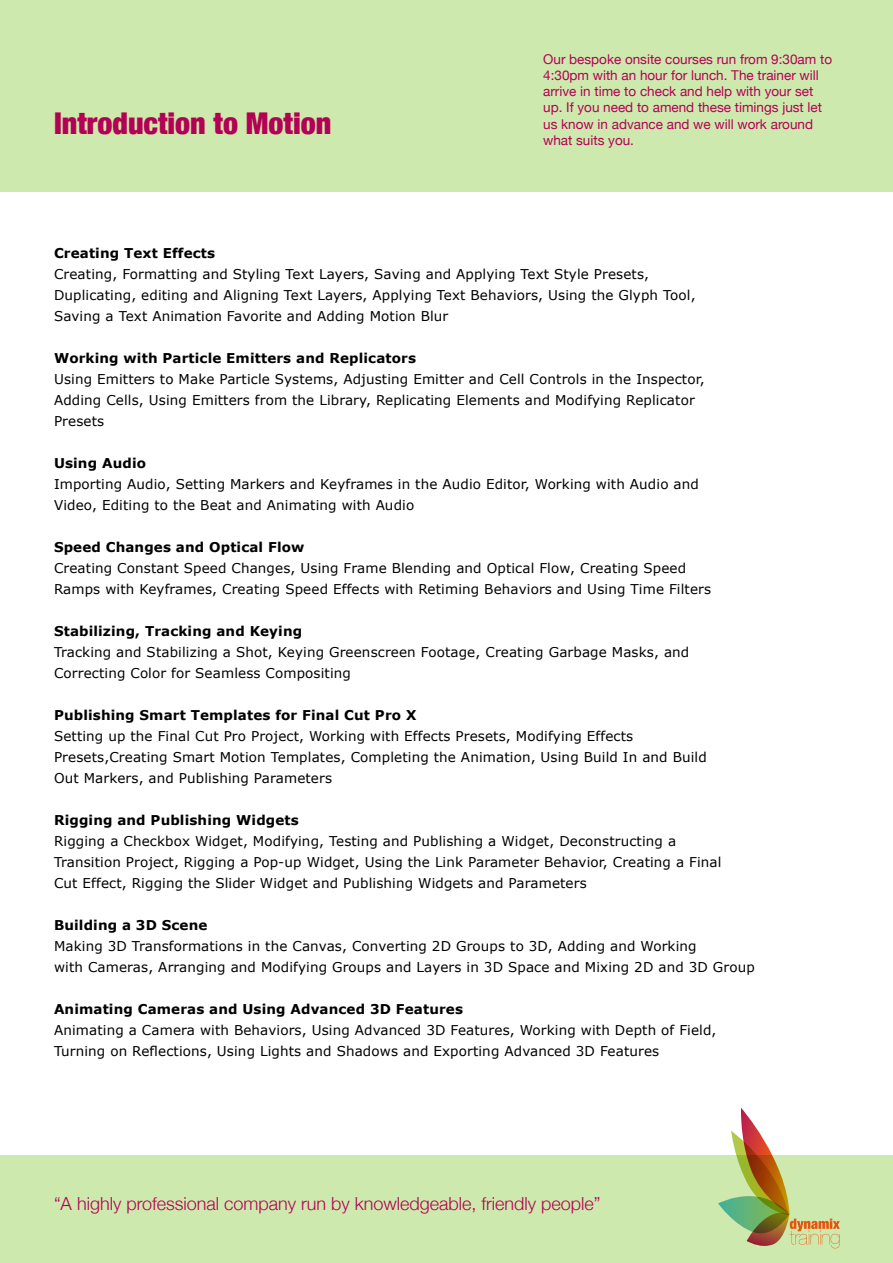
<style>
.page{position:relative;width:893px;height:1263px;background:#fff}
.page>*{position:absolute;margin:0;border:0;box-sizing:border-box;transform-origin:0 0}
.t1{font:900 condensed 30px "Helvetica Neue";color:#b30054}
.t2{font:300 18px "Helvetica Neue";color:#b30054}
.t3{font:13.5px/21px "Verdana";letter-spacing:.01em;color:#000}
.t4{font:700 13.5px "Verdana";letter-spacing:.01em;color:#000}
.t5{font:13.5px/16.2px "Helvetica Neue";color:#b30054}
</style>
<div class="page">
<div style="left:0;top:0;width:893px;height:191px;background:#cee9ad"></div>
<div style="left:1px;top:1155px;width:892px;height:108px;background:#cee9ad"></div>
<svg style="left:718px;top:1108px;width:122px;height:140px"></svg>
<hr style="left:0;top:1155px;width:1px;height:108px;background:#cee9ad">
<h1 class="t1" style="left:54px;top:98px;width:279px">Introduction to Motion</h1>
<p class="t5" style="left:543px;top:52px;width:290px">Our bespoke onsite courses run from 9:30am to 4:30pm with an hour for lunch. The trainer will arrive in time to check and help with your set up. If you need to amend these timings just let us know in advance and we will work around what suits you.</p>
<p class="t4" style="left:54px;top:244px;width:163px">Creating Text Effects</p>
<p class="t3" style="left:54px;top:264px;width:643px">Creating, Formatting and Styling Text Layers, Saving and Applying Text Style Presets,<br>Duplicating, editing and Aligning Text Layers, Applying Text Behaviors, Using the Glyph Tool,<br>Saving a Text Animation Favorite and Adding Motion Blur</p>
<p class="t4" style="left:54px;top:349px;width:364px">Working with Particle Emitters and Replicators</p>
<p class="t3" style="left:54px;top:369px;width:652px">Using Emitters to Make Particle Systems, Adjusting Emitter and Cell Controls in the Inspector,<br>Adding Cells, Using Emitters from the Library, Replicating Elements and Modifying Replicator<br>Presets</p>
<p class="t4" style="left:54px;top:454px;width:94px">Using Audio</p>
<p class="t3" style="left:54px;top:474px;width:646px">Importing Audio, Setting Markers and Keyframes in the Audio Editor, Working with Audio and<br>Video, Editing to the Beat and Animating with Audio</p>
<p class="t4" style="left:54px;top:538px;width:252px">Speed Changes and Optical Flow</p>
<p class="t3" style="left:54px;top:558px;width:659px">Creating Constant Speed Changes, Using Frame Blending and Optical Flow, Creating Speed<br>Ramps with Keyframes, Creating Speed Effects with Retiming Behaviors and Using Time Filters</p>
<p class="t4" style="left:54px;top:622px;width:250px">Stabilizing, Tracking and Keying</p>
<p class="t3" style="left:54px;top:642px;width:637px">Tracking and Stabilizing a Shot, Keying Greenscreen Footage, Creating Garbage Masks, and<br>Correcting Color for Seamless Compositing</p>
<p class="t4" style="left:54px;top:706px;width:364px">Publishing Smart Templates for Final Cut Pro X</p>
<p class="t3" style="left:54px;top:726px;width:654px">Setting up the Final Cut Pro Project, Working with Effects Presets, Modifying Effects<br>Presets,Creating Smart Motion Templates, Completing the Animation, Using Build In and Build<br>Out Markers, and Publishing Parameters</p>
<p class="t4" style="left:54px;top:811px;width:246px">Rigging and Publishing Widgets</p>
<p class="t3" style="left:54px;top:831px;width:669px">Rigging a Checkbox Widget, Modifying, Testing and Publishing a Widget, Deconstructing a<br>Transition Project, Rigging a Pop-up Widget, Using the Link Parameter Behavior, Creating a Final<br>Cut Effect, Rigging the Slider Widget and Publishing Widgets and Parameters</p>
<p class="t4" style="left:54px;top:916px;width:155px">Building a 3D Scene</p>
<p class="t3" style="left:54px;top:936px;width:702px">Making 3D Transformations in the Canvas, Converting 2D Groups to 3D, Adding and Working<br>with Cameras, Arranging and Modifying Groups and Layers in 3D Space and Mixing 2D and 3D Group</p>
<p class="t4" style="left:54px;top:1000px;width:410px">Animating Cameras and Using Advanced 3D Features</p>
<p class="t3" style="left:54px;top:1020px;width:664px">Animating a Camera with Behaviors, Using Advanced 3D Features, Working with Depth of Field,<br>Turning on Reflections, Using Lights and Shadows and Exporting Advanced 3D Features</p>
<h2 class="t2" style="left:54px;top:1189px;width:548px">“A highly professional company run by knowledgeable, friendly people”</h2>
</div>
